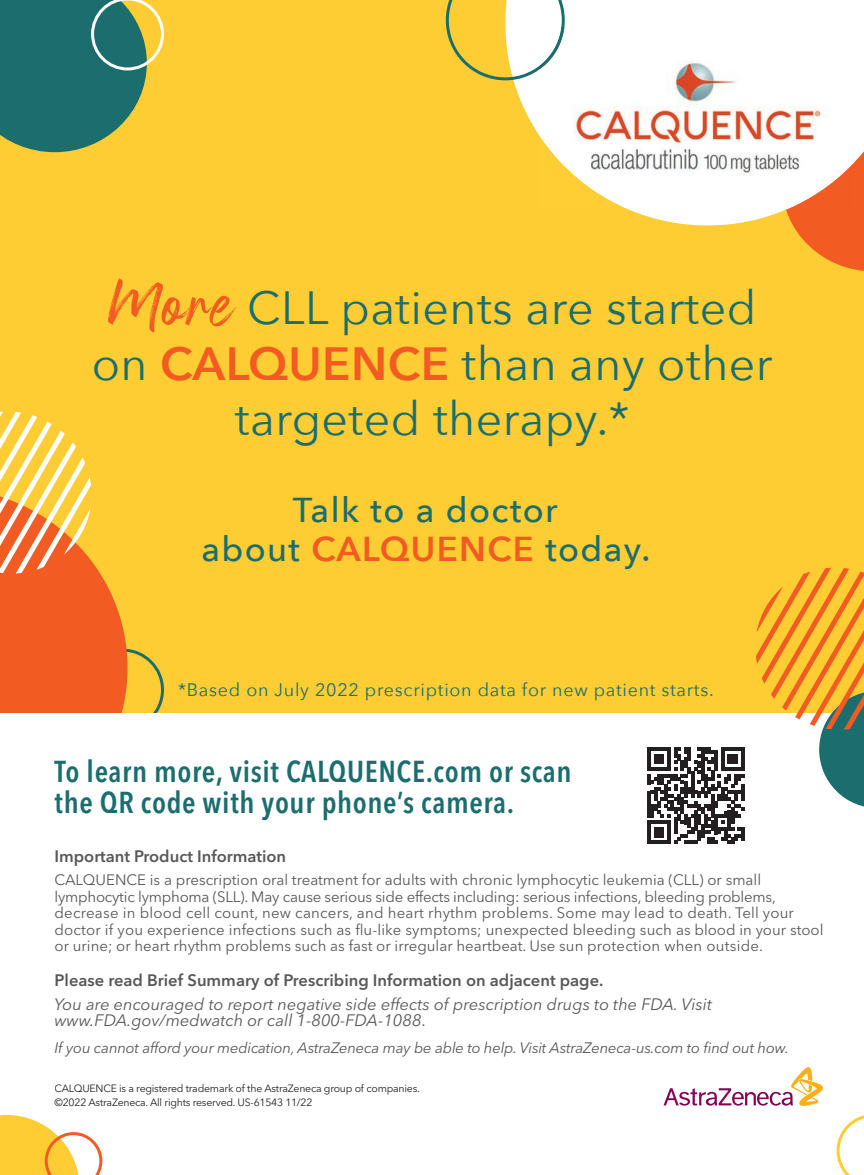
<style>
.page{position:relative;width:864px;height:1175px;background:#fff}
.page>*{position:absolute;margin:0;border:0;box-sizing:border-box;transform-origin:0 0}
.t1{font:46.5px/55.5px "Avenir Next";letter-spacing:.01em;color:#1c6e6e;text-align:center}
.t2{font:500 34.5px/39px "Avenir Next";letter-spacing:.04em;color:#1c6e6e;text-align:center}
.t3{font:600 condensed 30px/31.5px "Avenir Next LT Pro";letter-spacing:.02em;color:#1c6e6e}
.t4{font:18px "Avenir Next";letter-spacing:.04em;color:#1c6e6e}
.t5{font:italic 16.5px/16.5px "Avenir Next LT Pro";color:#57585a}
.t6{font:600 16.5px "Avenir Next LT Pro";color:#57585a}
.t7{font:15px/16.5px "Avenir Next LT Pro";color:#57585a}
.t8{font:italic 15px "Avenir Next LT Pro";letter-spacing:-.015em;color:#57585a}
.t9{font:10.5px/13.5px "Avenir Next LT Pro";letter-spacing:-.02em;color:#231f20}
.s1{font-family:"Nervous";font-size:91.5px;color:#f25b21}
.s2{font-weight:600;color:#f25b21}
.s3{font-style:normal}
</style>
<div class="page">
<div style="left:0;top:0;width:864px;height:731px;background:#fecd33"></div>
<svg style="left:793px;top:225px;width:71px;height:46px"></svg>
<svg style="left:505px;top:0;width:359px;height:225px;fill:#fff"></svg>
<svg style="left:102px;top:577px;width:26px;height:136px;fill:#f25b21"></svg>
<svg style="left:446px;top:0;width:119px;height:80px"></svg>
<div style="left:0;top:713px;width:864px;height:461px;background:#fff"></div>
<svg style="left:664px;top:1067px;width:159px;height:38px"></svg>
<svg style="left:647px;top:747px;width:97px;height:97px"></svg>
<svg style="left:756px;top:568px;width:108px;height:239px"></svg>
<img style="left:540px;top:26px;width:310px;height:183px">
<img style="left:540px;top:26px;width:24px;height:43px">
<svg style="left:0;top:0;width:164px;height:152px"></svg>
<svg style="left:0;top:411px;width:102px;height:764px"></svg>
<svg style="left:837px;top:1115px;width:27px;height:60px"></svg>
<h1 class="t1" style="left:92px;top:278px;width:683px"><span class="s1">More</span> CLL patients are started on <span class="s2">CALQUENCE</span> than any other targeted therapy.*</h1>
<h2 class="t2" style="left:201px;top:489px;width:451px">Talk to a doctor<br>about <span class="s2">CALQUENCE</span> today.</h2>
<p class="t4" style="left:178px;top:674px;width:537px">*Based on July 2022 prescription data for new patient starts.</p>
<h3 class="t3" style="left:55px;top:755px;width:519px">To learn more, visit CALQUENCE.com or scan the QR code with your phone’s camera.</h3>
<p class="t6" style="left:55px;top:846px;width:233px">Important Product Information</p>
<p class="t7" style="left:55px;top:871px;width:771px">CALQUENCE is a prescription oral treatment for adults with chronic lymphocytic leukemia (CLL) or small lymphocytic lymphoma (SLL). May cause serious side effects including: serious infections, bleeding problems, decrease in blood cell count, new cancers, and heart rhythm problems. Some may lead to death. Tell your doctor if you experience infections such as flu-like symptoms; unexpected bleeding such as blood in your stool or urine; or heart rhythm problems such as fast or irregular heartbeat. Use sun protection when outside.</p>
<p class="t6" style="left:55px;top:970px;width:550px">Please read Brief Summary of Prescribing Information on adjacent page.</p>
<p class="t5" style="left:55px;top:995px;width:659px">You are encouraged to report negative side effects of prescription drugs to the FDA. Visit www.FDA.gov/medwatch or call 1-800-FDA-1088<span class="s3">.</span></p>
<p class="t8" style="left:55px;top:1038px;width:736px">If you cannot afford your medication, AstraZeneca may be able to help. Visit AstraZeneca-us.com to find out how.</p>
<p class="t9" style="left:55px;top:1081px;width:367px">CALQUENCE is a registered trademark of the AstraZeneca group of companies. ©2022 AstraZeneca. All rights reserved. US-61543 11/22</p>
</div>
